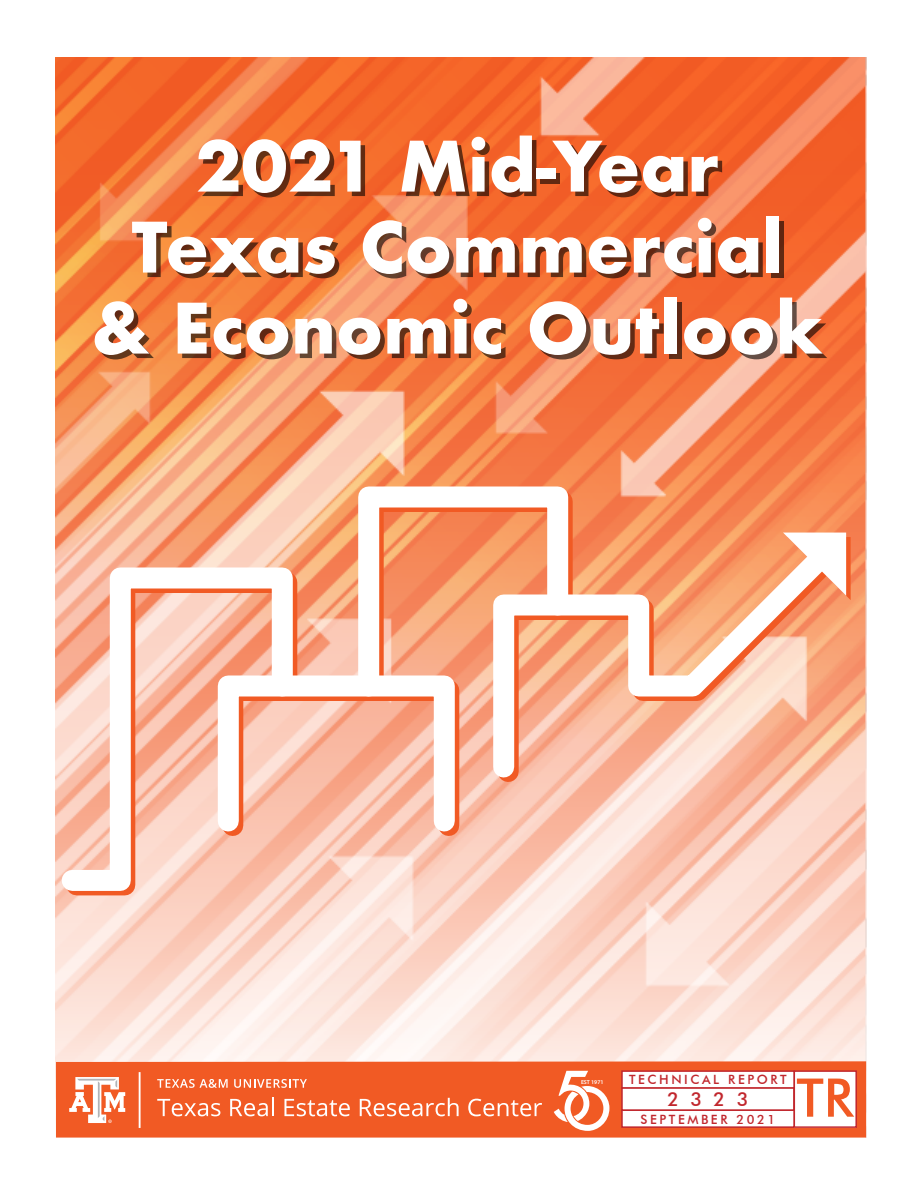
<style>
.page{position:relative;width:918px;height:1188px;background:#fff}
.page>*{position:absolute;margin:0;border:0;box-sizing:border-box;transform-origin:0 0}
.t1{font:700 67.5px/81px "Futura";color:#fff;text-align:center}
.t2{font:500 53.4px "Futura BT";color:#f15a24}
.t3{font:500 19.2px "Futura BT";color:#c1272d}
.t4{font:500 12.75px "Futura BT";letter-spacing:.2em;color:#c1272d}
.t5{font:600 5.7px "Myriad Pro";color:#fff}
</style>
<div class="page">
<img style="left:55px;top:58px;width:812px;height:1080px">
<div style="left:56px;top:1061px;width:810px;height:77px;background:#f15a24"></div>
<svg style="left:554px;top:1071px;width:55px;height:60px"></svg>
<hr style="left:139px;top:1072px;width:2px;height:56px;background:#fff">
<svg style="left:69px;top:1077px;width:70px;height:55px"></svg>
<svg style="left:157px;top:1079px;width:71px;height:9px"></svg>
<svg style="left:234px;top:1079px;width:73px;height:9px"></svg>
<svg style="left:157px;top:1099px;width:63px;height:17px"></svg>
<svg style="left:230px;top:1098px;width:44px;height:18px"></svg>
<svg style="left:284px;top:1099px;width:66px;height:17px"></svg>
<svg style="left:360px;top:1095px;width:99px;height:43px;background:#f26e3f"></svg>
<svg style="left:468px;top:1099px;width:74px;height:17px"></svg>
<div style="left:622px;top:1071px;width:172px;height:17px;background:#fff"></div>
<div style="left:621px;top:1070px;width:174px;height:19px;border:2px solid #c1272d"></div>
<div style="left:622px;top:1110px;width:172px;height:17px;background:#fff"></div>
<div style="left:621px;top:1109px;width:174px;height:19px;border:2px solid #c1272d"></div>
<div style="left:622px;top:1088px;width:172px;height:22px;background:#fff"></div>
<div style="left:621px;top:1087px;width:174px;height:24px;border:2px solid #c1272d"></div>
<div style="left:794px;top:1071px;width:62px;height:56px;background:#fff"></div>
<div style="left:794px;top:1070px;width:63px;height:58px;border:2px solid #c1272d"></div>
<svg style="left:487px;top:535px;width:366px;height:257px;background:#f9bca2"></svg>
<div style="left:222px;top:680px;width:237px;height:156px;border:21px solid #f15a24"></div>
<svg style="left:56px;top:561px;width:252px;height:345px;background:#f9c3ae"></svg>
<svg style="left:483px;top:530px;width:366px;height:258px;background:#f9b999"></svg>
<svg style="left:783px;top:533px;width:68px;height:67px"></svg>
<svg style="left:348px;top:476px;width:231px;height:231px"></svg>
<div style="left:218px;top:676px;width:237px;height:156px;border:21px solid #fff"></div>
<svg style="left:55px;top:557px;width:248px;height:344px"></svg>
<p class="t1" style="left:92px;top:126px;width:733px">2021 Mid-Year<br>Texas Commercial<br>&amp; Economic Outlook</p>
<p class="t4" style="left:629px;top:1072px;width:159px">TECHNICAL REPORT</p>
<p class="t4" style="left:641px;top:1112px;width:136px">SEPTEMBER 2021</p>
<p class="t5" style="left:581px;top:1078px;width:24px">EST 1971</p>
<p class="t2" style="left:797px;top:1065px;width:59px">TR</p>
<p class="t3" style="left:667px;top:1087px;width:82px">2323</p>
</div>
